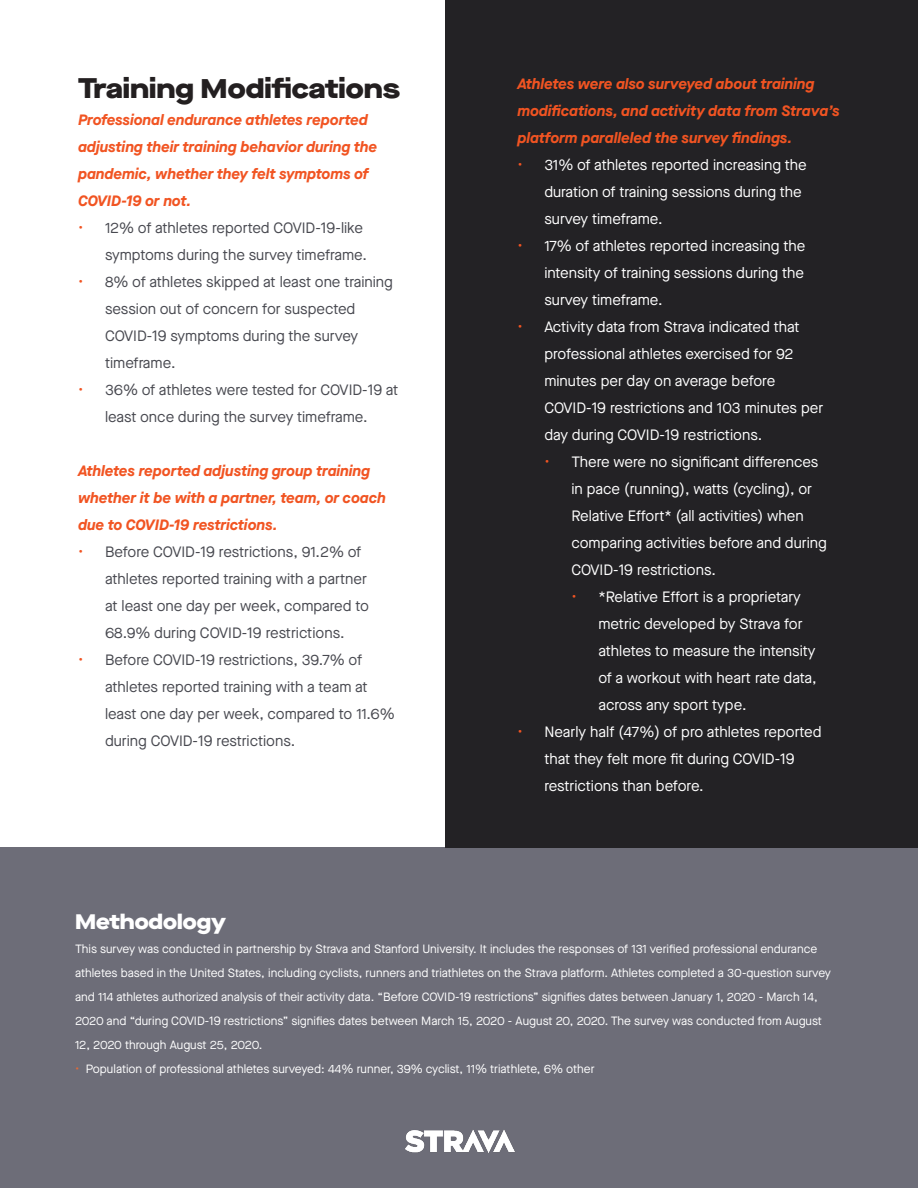
<style>
.page{position:relative;width:918px;height:1188px;background:#fff}
.page>*{position:absolute;margin:0;border:0;box-sizing:border-box;transform-origin:0 0}
.content{font:900 27px "Maison Neue Extended";color:#231f20}
.content-2{font:900 21px "Maison Neue Extended";color:#fff}
.t1{font:15px/27px "Maison Neue";color:#fff}
.t2{font:15px/27px "Maison Neue";color:#484950}
.content-3{font:italic 700 15px/27px "Maison Neue";color:#f15422}
.content-4{font:12px/24px "Maison Neue";color:#fff}
.s1{color:#f15422}
.s2{color:#e46a35}
</style>
<div class="page">
<div style="left:0;top:848px;width:918px;height:340px;background:#6d6d78"></div>
<img style="left:405px;top:1130px;width:110px;height:23px">
<div style="left:446px;top:0;width:472px;height:848px;background:#232225"></div>
<p class="content" style="left:78px;top:69px;width:323px">Training Modifications</p>
<p class="content-3" style="left:78px;top:106px;width:301px">Professional endurance athletes reported adjusting their training behavior during the pandemic, whether they felt symptoms of COVID-19 or not.</p>
<p class="t2" style="left:78px;top:215px;width:291px;text-align:right"><span class="s1">•</span> 12% of athletes reported COVID-19-like symptoms during the survey timeframe.</p>
<p class="t2" style="left:105px;top:269px;width:289px;text-indent:-27px"><span class="s1">•</span> 8% of athletes skipped at least one training session out of concern for suspected<br>COVID-19 symptoms during the survey timeframe.</p>
<p class="t2" style="left:78px;top:377px;width:322px;text-align:center"><span class="s1">•</span> 36% of athletes were tested for COVID-19 at least once during the survey timeframe.</p>
<p class="content-3" style="left:78px;top:457px;width:309px">Athletes reported adjusting group training whether it be with a partner, team, or coach due to COVID-19 restrictions.</p>
<p class="t2" style="left:105px;top:539px;width:265px;text-indent:-27px"><span class="s1">•</span> Before COVID-19 restrictions, 91.2% of athletes reported training with a partner at least one day per week, compared to 68.9% during COVID-19 restrictions.</p>
<p class="t2" style="left:105px;top:647px;width:291px;text-indent:-27px"><span class="s1">•</span> Before COVID-19 restrictions, 39.7% of athletes reported training with a team at least one day per week, compared to 11.6% during COVID-19 restrictions.</p>
<p class="content-3" style="left:517px;top:70px;width:324px">Athletes were also surveyed about training modifications, and activity data from Strava’s platform paralleled the survey findings.</p>
<p class="t1" style="left:544px;top:151px;width:264px;text-indent:-27px"><span class="s1">•</span> 31% of athletes reported increasing the duration of training sessions during the survey timeframe.</p>
<p class="t1" style="left:544px;top:232px;width:263px;text-align:justify;text-indent:-27px"><span class="s1">•</span> 17% of athletes reported increasing the intensity of training sessions during the survey timeframe.</p>
<p class="t1" style="left:544px;top:313px;width:281px;text-indent:-27px"><span class="s1">•</span> Activity data from Strava indicated that professional athletes exercised for 92 minutes per day on average before COVID-19 restrictions and 103 minutes per day during COVID-19 restrictions.</p>
<p class="t1" style="left:571px;top:448px;width:257px;text-indent:-27px"><span class="s1">•</span> There were no significant differences in pace (running), watts (cycling), or Relative Effort* (all activities) when comparing activities before and during COVID-19 restrictions.</p>
<p class="t1" style="left:598px;top:583px;width:220px;text-indent:-27px"><span class="s1">•</span> *Relative Effort is a proprietary metric developed by Strava for athletes to measure the intensity of a workout with heart rate data, across any sport type.</p>
<p class="t1" style="left:544px;top:718px;width:279px;text-indent:-27px"><span class="s1">•</span> Nearly half (47%) of pro athletes reported that they felt more fit during COVID-19 restrictions than before.</p>
<p class="content-2" style="left:75px;top:906px;width:152px">Methodology</p>
<p class="content-4" style="left:75px;top:937px;width:757px">This survey was conducted in partnership by Strava and Stanford University. It includes the responses of 131 verified professional endurance athletes based in the United States, including cyclists, runners and triathletes on the Strava platform. Athletes completed a 30-question survey and 114 athletes authorized analysis of their activity data. “Before COVID-19 restrictions” signifies dates between January 1, 2020 - March 14, 2020 and “during COVID-19 restrictions” signifies dates between March 15, 2020 - August 20, 2020. The survey was conducted from August 12, 2020 through August 25, 2020.</p>
<p class="content-4" style="left:75px;top:1057px;width:521px"><span class="s2">•</span> Population of professional athletes surveyed: 44% runner, 39% cyclist, 11% triathlete, 6% other</p>
</div>
